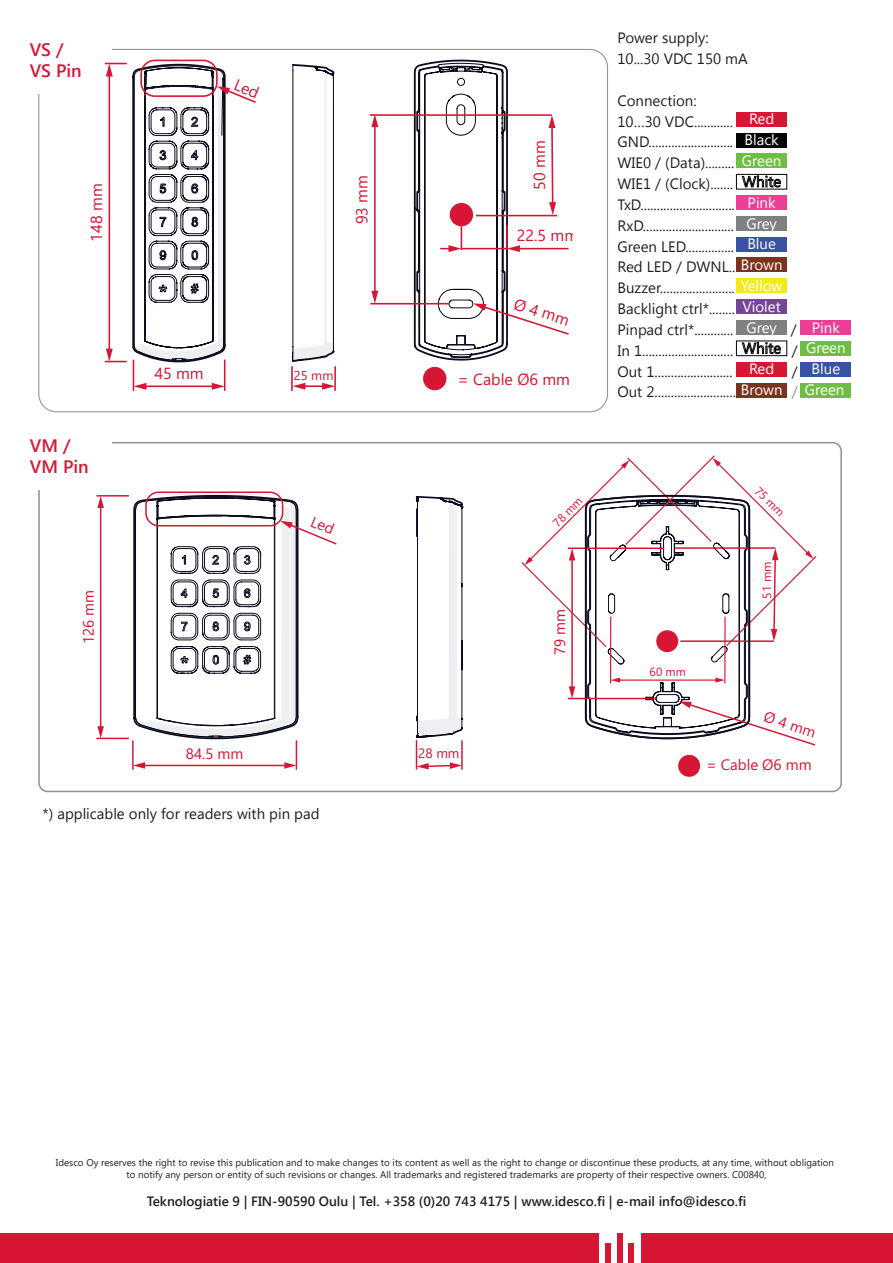
<style>
.page{position:relative;width:893px;height:1263px;background:#fff}
.page>*{position:absolute;margin:0;border:0;box-sizing:border-box;transform-origin:0 0}
.t1{font:600 18px "Segoe UI";color:#d71634}
.t2{font:16.05px "Segoe UI";color:#d71634}
.t3{font:15px/20.9px "Segoe UI";color:#231f20}
.t4{font:15px/20.9px "Segoe UI";color:#fff;text-align:center}
.t5{font:15px "Segoe UI";color:#d71634}
.t6{font:15px "Segoe UI";color:#8f9194}
.t7{font:600 13.5px "Segoe UI";color:#231f20}
.t8{font:13.5px "Segoe UI";color:#d71634}
.t9{font:12.75px "Segoe UI";color:#d71634}
.t10{font:12px "Segoe UI";color:#d71634}
.t11{font:11.7px "Segoe UI";color:#d71634}
.t12{font:9.75px "Segoe UI";color:#231f20}
</style>
<div class="page">
<div style="left:736px;top:112px;width:51px;height:15px;background:#d71634"></div>
<div style="left:736px;top:133px;width:51px;height:14px;background:#040503"></div>
<div style="left:736px;top:154px;width:51px;height:14px;background:#6fbe44"></div>
<div style="left:736px;top:174px;width:51px;height:15px;border:1px solid #040503"></div>
<svg style="left:742px;top:175px;width:39px;height:13px"></svg>
<div style="left:736px;top:195px;width:51px;height:15px;background:#ed3e96"></div>
<div style="left:736px;top:216px;width:51px;height:15px;background:#7f807f"></div>
<div style="left:736px;top:237px;width:51px;height:14px;background:#3853a3"></div>
<div style="left:736px;top:258px;width:51px;height:14px;background:#7b321f"></div>
<div style="left:736px;top:278px;width:51px;height:15px;background:#f2eb17"></div>
<div style="left:736px;top:320px;width:51px;height:15px;background:#7f807f"></div>
<div style="left:801px;top:320px;width:50px;height:15px;background:#ed3e96"></div>
<div style="left:736px;top:341px;width:51px;height:15px;border:1px solid #040503"></div>
<svg style="left:742px;top:342px;width:39px;height:12px"></svg>
<div style="left:736px;top:362px;width:51px;height:14px;background:#d71634"></div>
<div style="left:736px;top:383px;width:51px;height:14px;background:#7b321f"></div>
<div style="left:801px;top:341px;width:50px;height:15px;background:#6fbe44"></div>
<div style="left:801px;top:362px;width:50px;height:14px;background:#3853a3"></div>
<div style="left:801px;top:383px;width:50px;height:14px;background:#6fbe44"></div>
<div style="left:736px;top:299px;width:51px;height:15px;background:#76449a"></div>
<div style="left:0;top:1233px;width:893px;height:30px;background:#d71634"></div>
<div style="left:599px;top:1220px;width:41px;height:43px;background:#fff"></div>
<div style="left:628px;top:1243px;width:6px;height:20px;background:#d71634"></div>
<div style="left:617px;top:1233px;width:5px;height:30px;background:#d71634"></div>
<div style="left:605px;top:1243px;width:6px;height:20px;background:#d71634"></div>
<div style="left:678px;top:755px;width:22px;height:22px;background:#d71634;border-radius:50%"></div>
<hr style="left:96px;top:738px;width:33px;height:1px;background:#d71634">
<hr style="left:96px;top:495px;width:33px;height:1px;background:#d71634">
<hr style="left:100px;top:506px;width:1px;height:222px;background:#d71634">
<svg style="left:97px;top:726px;width:7px;height:12px"></svg>
<svg style="left:97px;top:496px;width:7px;height:12px"></svg>
<hr style="left:296px;top:740px;width:1px;height:30px;background:#d71634">
<hr style="left:132px;top:740px;width:2px;height:30px;background:#d71634">
<hr style="left:143px;top:765px;width:144px;height:1px;background:#d71634">
<svg style="left:284px;top:762px;width:12px;height:7px"></svg>
<svg style="left:133px;top:762px;width:12px;height:7px"></svg>
<hr style="left:461px;top:740px;width:2px;height:30px;background:#d71634">
<svg style="left:415px;top:496px;width:49px;height:273px"></svg>
<div style="left:145px;top:491px;width:138px;height:35px;border:1px solid #d71634;border-radius:13px"></div>
<svg style="left:521px;top:455px;width:296px;height:291px"></svg>
<div style="left:38px;top:442px;width:804px;height:350px;border:2px solid #8f9194;border-radius:9px"></div>
<div style="left:30px;top:439px;width:81px;height:51px;background:#fff"></div>
<svg style="left:292px;top:64px;width:43px;height:298px"></svg>
<hr style="left:224px;top:360px;width:1px;height:31px;background:#d71634">
<hr style="left:133px;top:360px;width:1px;height:31px;background:#d71634">
<hr style="left:144px;top:385px;width:70px;height:2px;background:#d71634">
<svg style="left:212px;top:383px;width:12px;height:7px"></svg>
<svg style="left:134px;top:383px;width:12px;height:7px"></svg>
<hr style="left:334px;top:366px;width:2px;height:25px;background:#d71634">
<hr style="left:291px;top:366px;width:2px;height:25px;background:#d71634">
<hr style="left:303px;top:385px;width:21px;height:2px;background:#d71634">
<svg style="left:322px;top:383px;width:13px;height:7px"></svg>
<svg style="left:292px;top:383px;width:13px;height:7px"></svg>
<hr style="left:370px;top:303px;width:79px;height:1px;background:#d71634">
<hr style="left:370px;top:114px;width:182px;height:2px;background:#d71634">
<hr style="left:374px;top:125px;width:2px;height:168px;background:#d71634">
<svg style="left:371px;top:291px;width:7px;height:12px"></svg>
<svg style="left:371px;top:114px;width:7px;height:13px"></svg>
<svg style="left:413px;top:59px;width:156px;height:315px"></svg>
<div style="left:457px;top:78px;width:8px;height:8px;border:1px solid #0b0c1e;border-radius:50%"></div>
<div style="left:450px;top:203px;width:23px;height:23px;background:#d71634;border-radius:50%"></div>
<div style="left:423px;top:367px;width:23px;height:23px;background:#d71634;border-radius:50%"></div>
<svg style="left:133px;top:494px;width:204px;height:246px"></svg>
<svg style="left:105px;top:48px;width:155px;height:315px"></svg>
<p class="t1" style="left:30px;top:32px;width:35px">VS /</p>
<p class="t1" style="left:30px;top:54px;width:53px">VS Pin</p>
<p class="t2" style="left:81px;top:242px;width:59px;rotate:-90deg">148 mm</p>
<p class="t1" style="left:30px;top:428px;width:42px">VM /</p>
<p class="t1" style="left:30px;top:450px;width:60px">VM Pin</p>
<p class="t5" style="left:74px;top:644px;width:56px;rotate:-90deg">126 mm</p>
<p class="t2" style="left:347px;top:224px;width:51px;rotate:-90deg">93 mm</p>
<p class="t2" style="left:154px;top:358px;width:51px">45 mm</p>
<p class="t9" style="left:294px;top:363px;width:41px">25 mm</p>
<p class="t2" style="left:524px;top:190px;width:51px;rotate:-90deg">50 mm</p>
<p class="t2" style="left:517px;top:221px;width:63px">22.5 mm</p>
<p class="t2" style="left:519px;top:289px;width:59px;rotate:17deg">Ø 4 mm</p>
<p class="t2" style="left:458px;top:364px;width:114px">= Cable Ø6 mm</p>
<p class="t3" style="left:617px;top:27px;width:132px">Power supply:<br>10...30 VDC 150 mA</p>
<p class="t3" style="left:617px;top:89px;width:119px">Connection:<br>10…30 VDC............<br>GND..........................<br>WIE0 / (Data).........<br>WIE1 / (Clock).......<br>TxD.............................<br>RxD............................<br>Green LED...............<br>Red LED / DWNL..<br>Buzzer.......................<br>Backlight ctrl*........<br>Pinpad ctrl*............</p>
<p class="t4" style="left:742px;top:108px;width:41px">Red<br>Black<br>Green</p>
<p class="t4" style="left:741px;top:191px;width:43px">Pink<br>Grey<br>Blue<br>Brown<br>Yellow</p>
<p class="t4" style="left:746px;top:316px;width:32px">Grey</p>
<p class="t4" style="left:812px;top:316px;width:29px">Pink</p>
<p class="t4" style="left:741px;top:358px;width:43px">Red<br>Brown</p>
<p class="t4" style="left:742px;top:295px;width:40px">Violet</p>
<p class="t3" style="left:791px;top:318px;width:7px">/</p>
<p class="t4" style="left:805px;top:337px;width:42px">Green<br>Blue<br>Green</p>
<p class="t3" style="left:617px;top:339px;width:117px">In 1............................</p>
<p class="t3" style="left:792px;top:339px;width:7px">/</p>
<p class="t3" style="left:617px;top:360px;width:117px">Out 1........................</p>
<p class="t3" style="left:792px;top:360px;width:7px">/</p>
<p class="t3" style="left:617px;top:381px;width:120px">Out 2.........................</p>
<p class="t6" style="left:792px;top:382px;width:7px">/</p>
<p class="t11" style="left:547px;top:517px;width:38px;rotate:-45deg">78 mm</p>
<p class="t11" style="left:765px;top:481px;width:38px;rotate:45deg">75 mm</p>
<p class="t5" style="left:546px;top:655px;width:48px;rotate:-90deg">79 mm</p>
<p class="t11" style="left:650px;top:661px;width:38px">60 mm</p>
<p class="t10" style="left:756px;top:598px;width:38px;rotate:-90deg">51 mm</p>
<p class="t5" style="left:769px;top:703px;width:55px;rotate:18deg">Ø 4 mm</p>
<p class="t5" style="left:186px;top:739px;width:59px">84.5 mm</p>
<p class="t8" style="left:418px;top:740px;width:43px">28 mm</p>
<p class="t5" style="left:706px;top:751px;width:107px">= Cable Ø6 mm</p>
<p class="t3" style="left:43px;top:802px;width:279px">*) applicable only for readers with pin pad</p>
<p class="t12" style="left:56px;top:1153px;width:780px">Idesco Oy reserves the right to revise this publication and to make changes to its content as well as the right to change or discontinue these products, at any time, without obligation</p>
<p class="t12" style="left:126px;top:1165px;width:642px">to notify any person or entity of such revisions or changes. All trademarks and registered trademarks are property of their respective owners. C00840,</p>
<p class="t7" style="left:147px;top:1188px;width:601px">Teknologiatie 9 | FIN-90590 Oulu | Tel. +358 (0)20 743 4175 | www.idesco.fi | e-mail info@idesco.fi</p>
</div>
